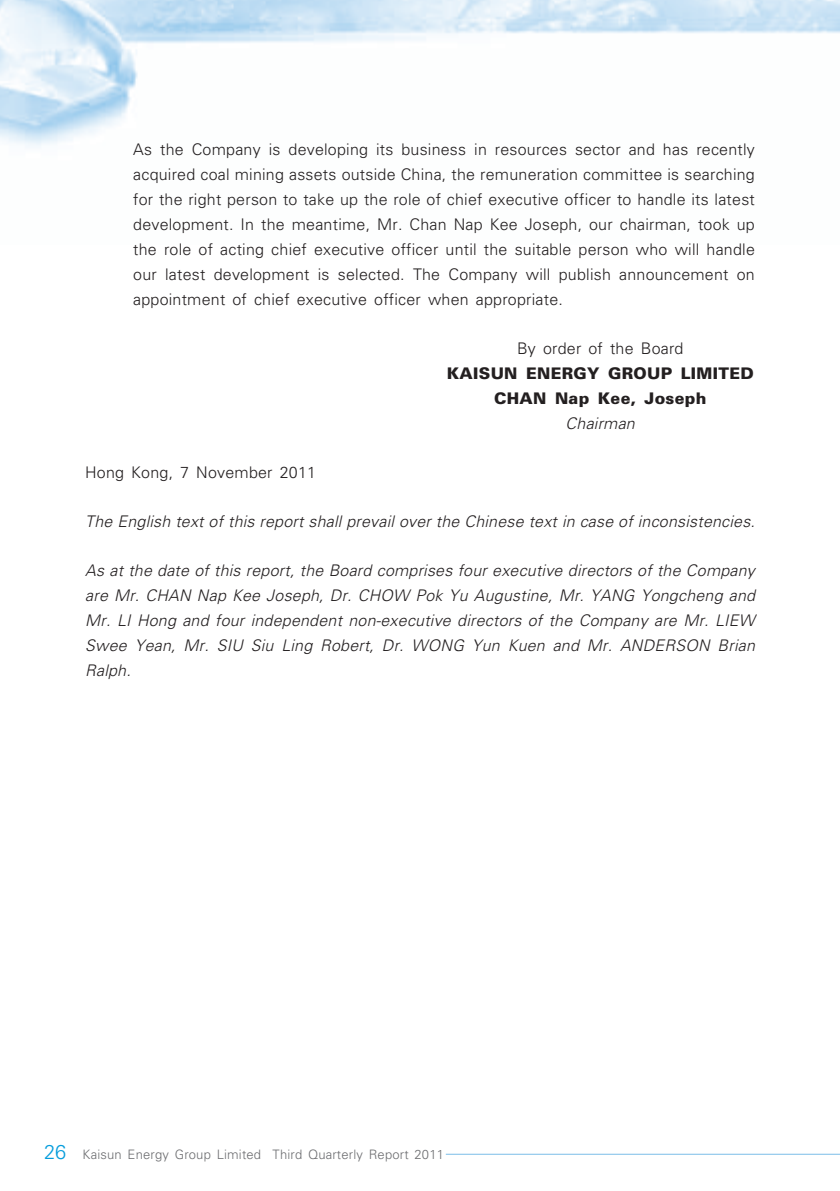
<style>
.page{position:relative;width:840px;height:1191px;background:#fff}
.page>*{position:absolute;margin:0;border:0;box-sizing:border-box;transform-origin:0 0}
.t1{font:300 16px/25px "Univers LT Std";letter-spacing:.015em;color:#231f20;text-align:justify}
.t2{font:italic 300 16px/25px "Univers LT Std";letter-spacing:.015em;color:#231f20;text-align:justify}
.t3{font:900 16px/25px "Univers LT Std";letter-spacing:.015em;color:#231f20;text-align:center}
.t4{font:300 13px "Univers LT Std";letter-spacing:.015em;color:#6c6d70}
.s1{font-size:20px;color:#069ddc}
</style>
<div class="page">
<img style="left:0;top:0;width:839px;height:147px">
<hr style="left:445px;top:1153px;width:394px;height:1px;background:#8bc5eb">
<p class="t1" style="left:133px;top:137px;width:623px">As the Company is developing its business in resources sector and has recently acquired coal mining assets outside China, the remuneration committee is searching for the right person to take up the role of chief executive officer to handle its latest development. In the meantime, Mr. Chan Nap Kee Joseph, our chairman, took up the role of acting chief executive officer until the suitable person who will handle our latest development is selected. The Company will publish announcement on appointment of chief executive officer when appropriate.</p>
<p class="t1" style="left:516px;top:336px;width:168px">By order of the Board</p>
<p class="t3" style="left:446px;top:361px;width:308px">KAISUN ENERGY GROUP LIMITED<br>CHAN Nap Kee, Joseph</p>
<p class="t2" style="left:565px;top:411px;width:71px">Chairman</p>
<p class="t1" style="left:85px;top:460px;width:232px">Hong Kong, 7 November 2011</p>
<p class="t2" style="left:85px;top:509px;width:671px">The English text of this report shall prevail over the Chinese text in case of inconsistencies.</p>
<p class="t2" style="left:85px;top:558px;width:671px">As at the date of this report, the Board comprises four executive directors of the Company are Mr. CHAN Nap Kee Joseph, Dr. CHOW Pok Yu Augustine, Mr. YANG Yongcheng and Mr. LI Hong and four independent non-executive directors of the Company are Mr. LIEW Swee Yean, Mr. SIU Siu Ling Robert, Dr. WONG Yun Kuen and Mr. ANDERSON Brian Ralph.</p>
<p class="t4" style="left:44px;top:1146px;width:401px"><span class="s1">26</span> Kaisun Energy Group Limited Third Quarterly Report 2011</p>
</div>
